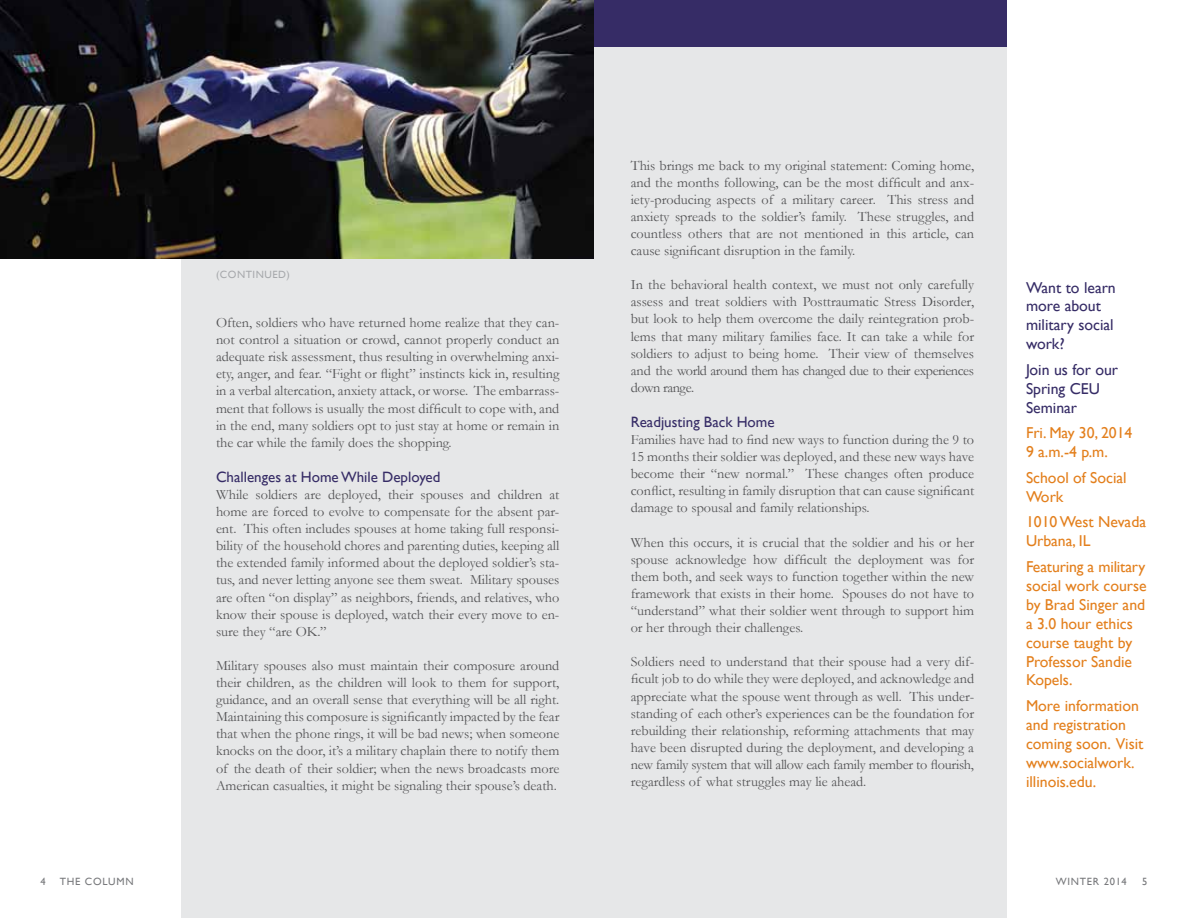
<style>
.page{position:relative;width:1188px;height:918px;background:#fff}
.page>*{position:absolute;margin:0;border:0;box-sizing:border-box;transform-origin:0 0}
.t1{font:15.75px/18.9px "Gill Sans";color:#e37f1c}
.t2{font:15.75px/18.9px "Gill Sans";color:#362c66}
.t3{font:15px "Gill Sans";color:#362c66}
.t4{font:14.25px/17.1px "Garamond";color:#545456;text-align:justify}
.t5{font:10.5px "Gill Sans";letter-spacing:.07em;color:#77787b}
.t6{font:10.5px "Gill Sans";color:#a7a9ac}
</style>
<div class="page">
<div style="left:181px;top:11px;width:826px;height:907px;background:#e6e7e8"></div>
<div style="left:181px;top:0;width:826px;height:46px;background:#362c66"></div>
<img style="left:0;top:0;width:594px;height:259px">
<p class="t6" style="left:216px;top:269px;width:29px">(continued</p>
<p class="t6" style="left:287px;top:269px;width:5px">)</p>
<p class="t4" style="left:216px;top:314px;width:345px">Often, soldiers who have returned home realize that they can&shy;not control a situation or crowd, cannot properly conduct an adequate risk assessment, thus resulting in overwhelming anxi&shy;ety, anger, and fear. “Fight or flight” instincts kick in, resulting in a verbal altercation, anxiety attack, or worse. The embarrass&shy;ment that follows is usually the most difficult to cope with, and in the end, many soldiers opt to just stay at home or remain in the car while the family does the shopping.</p>
<p class="t3" style="left:216px;top:468px;width:226px">Challenges at Home While Deployed</p>
<p class="t4" style="left:216px;top:486px;width:345px">While soldiers are deployed, their spouses and children at home are forced to evolve to compensate for the absent par&shy;ent. This often includes spouses at home taking full responsi&shy;bility of the household chores and parenting duties, keeping all the extended family informed about the deployed soldier’s sta&shy;tus, and never letting anyone see them sweat. Military spouses are often “on display” as neighbors, friends, and relatives, who know their spouse is deployed, watch their every move to en&shy;sure they “are OK.”</p>
<p class="t4" style="left:216px;top:657px;width:345px">Military spouses also must maintain their composure around their children, as the children will look to them for support, guidance, and an overall sense that everything will be all right.<br>Maintaining this composure is significantly impacted by the fear that when the phone rings, it will be bad news; when someone knocks on the door, it’s a military chaplain there to notify them of the death of their soldier; when the news broadcasts more American casualties, it might be signaling their spouse’s death.</p>
<p class="t4" style="left:631px;top:156px;width:345px">This brings me back to my original statement: Coming home, and the months following, can be the most difficult and anx&shy;iety-producing aspects of a military career. This stress and anxiety spreads to the soldier’s family. These struggles, and countless others that are not mentioned in this article, can cause significant disruption in the family.</p>
<p class="t4" style="left:631px;top:276px;width:345px">In the behavioral health context, we must not only carefully assess and treat soldiers with Posttraumatic Stress Disorder, but look to help them overcome the daily reintegration prob&shy;lems that many military families face. It can take a while for soldiers to adjust to being home. Their view of themselves and the world around them has changed due to their experiences down range.</p>
<p class="t3" style="left:631px;top:413px;width:145px">Readjusting Back Home</p>
<p class="t4" style="left:631px;top:431px;width:345px">Families have had to find new ways to function during the 9 to 15 months their soldier was deployed, and these new ways have become their “new normal.” These changes often produce conflict, resulting in family disruption that can cause significant damage to spousal and family relationships.</p>
<p class="t4" style="left:631px;top:533px;width:345px">When this occurs, it is crucial that the soldier and his or her spouse acknowledge how difficult the deployment was for them both, and seek ways to function together within the new framework that exists in their home. Spouses do not have to “understand” what their soldier went through to support him or her through their challenges.</p>
<p class="t4" style="left:631px;top:653px;width:345px">Soldiers need to understand that their spouse had a very dif&shy;ficult job to do while they were deployed, and acknowledge and appreciate what the spouse went through as well. This under&shy;standing of each other’s experiences can be the foundation for rebuilding their relationship, reforming attachments that may have been disrupted during the deployment, and developing a new family system that will allow each family member to flourish, regardless of what struggles may lie ahead.</p>
<p class="t2" style="left:1026px;top:278px;width:91px">Want to learn more about military social work?</p>
<p class="t2" style="left:1026px;top:360px;width:94px">Join us for our<br>Spring CEU<br>Seminar</p>
<p class="t1" style="left:1026px;top:423px;width:108px">Fri. May 30, 2014<br>9 a.m.-4 p.m.</p>
<p class="t1" style="left:1026px;top:468px;width:102px">School of Social<br>Work</p>
<p class="t1" style="left:1026px;top:513px;width:122px">1010 West Nevada<br>Urbana, IL</p>
<p class="t1" style="left:1026px;top:557px;width:122px">Featuring a military social work course by Brad Singer and a 3.0 hour ethics course taught by<br>Professor Sandie<br>Kopels.</p>
<p class="t1" style="left:1026px;top:696px;width:119px">More information and registration coming soon. Visit www.socialwork. illinois.edu.</p>
<p class="t5" style="left:40px;top:875px;width:7px">4</p>
<p class="t5" style="left:60px;top:875px;width:72px">The Column</p>
<p class="t5" style="left:1056px;top:875px;width:72px">WINTER 2014</p>
<p class="t5" style="left:1142px;top:875px;width:7px">5</p>
</div>
